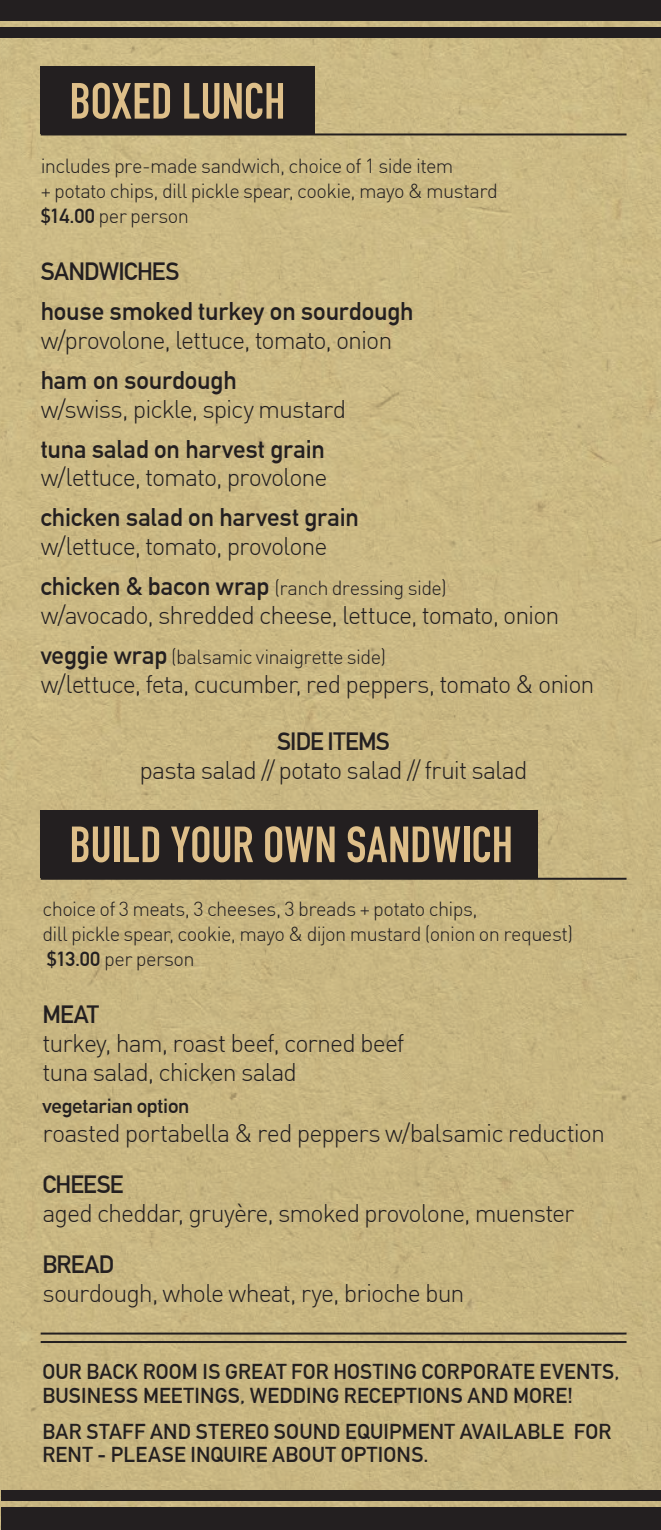
<style>
.page{position:relative;width:661px;height:1530px;background:#fff}
.page>*{position:absolute;margin:0;border:0;box-sizing:border-box;transform-origin:0 0}
.t1{font:700 50px "DIN Condensed";color:#debf89}
.t2{font:300 25px/28.8px "DIN";letter-spacing:-.04em;color:#231f20}
.t3{font:700 25px "DIN Alternate";letter-spacing:-.005em;color:#231f20}
.t4{font:700 24.5px "DIN Alternate";letter-spacing:-.03em;color:#231f20}
.t5{font:700 21px/23.8px "DIN Alternate";letter-spacing:.01em;color:#231f20}
.t6{font:300 20px/25px "DIN";letter-spacing:-.03em;color:#231f20}
.t7{font:700 20px "DIN Alternate";letter-spacing:-.015em;color:#231f20;scale:1.05 1}
.s1{font-family:"DIN Alternate";font-weight:700}
.s2{font-family:"DIN Alternate";font-weight:700;font-size:25px}
</style>
<div class="page">
<img style="left:0;top:20px;width:660px;height:1510px">
<div style="left:0;top:27px;width:660px;height:11px;background:#231f20"></div>
<div style="left:0;top:0;width:660px;height:20px;background:#231f20"></div>
<div style="left:41px;top:66px;width:273px;height:68px;background:#231f20"></div>
<hr style="left:41px;top:133px;width:585px;height:2px;background:#231f20">
<hr style="left:41px;top:1333px;width:585px;height:2px;background:#231f20">
<hr style="left:41px;top:1341px;width:585px;height:2px;background:#231f20">
<div style="left:41px;top:811px;width:496px;height:67px;background:#231f20"></div>
<hr style="left:41px;top:878px;width:585px;height:2px;background:#231f20">
<div style="left:2px;top:1490px;width:658px;height:10px;background:#231f20"></div>
<div style="left:2px;top:1508px;width:658px;height:22px;background:#231f20"></div>
<h1 class="t1" style="left:69px;top:72px;width:217px">BOXED LUNCH</h1>
<p class="t6" style="left:41px;top:153px;width:458px">includes pre-made sandwich, choice of 1 side item<br>+ potato chips, dill pickle spear, cookie, mayo &amp; mustard <span class="s1">$14.00</span> per person</p>
<p class="t4" style="left:41px;top:253px;width:140px">SANDWICHES</p>
<p class="t3" style="left:41px;top:292px;width:374px">house smoked turkey on sourdough</p>
<p class="t2" style="left:41px;top:325px;width:353px">w/provolone, lettuce, tomato, onion</p>
<p class="t3" style="left:41px;top:361px;width:197px">ham on sourdough</p>
<p class="t2" style="left:41px;top:394px;width:307px">w/swiss, pickle, spicy mustard</p>
<p class="t3" style="left:41px;top:430px;width:285px">tuna salad on harvest grain</p>
<p class="t2" style="left:41px;top:463px;width:288px">w/lettuce, tomato, provolone</p>
<p class="t3" style="left:41px;top:498px;width:319px">chicken salad on harvest grain</p>
<p class="t2" style="left:41px;top:531px;width:288px">w/lettuce, tomato, provolone</p>
<p class="t6" style="left:41px;top:575px;width:407px"><span class="s2">chicken &amp; bacon wrap</span> (ranch dressing side)</p>
<p class="t2" style="left:41px;top:600px;width:520px">w/avocado, shredded cheese, lettuce, tomato, onion</p>
<p class="t6" style="left:41px;top:644px;width:346px"><span class="s2">veggie wrap</span> (balsamic vinaigrette side)</p>
<p class="t2" style="left:41px;top:669px;width:555px">w/lettuce, feta, cucumber, red peppers, tomato &amp; onion</p>
<p class="t4" style="left:277px;top:723px;width:114px">SIDE ITEMS</p>
<p class="t2" style="left:139px;top:755px;width:389px">pasta salad // potato salad // fruit salad</p>
<h1 class="t1" style="left:69px;top:815px;width:444px">BUILD YOUR OWN SANDWICH</h1>
<p class="t6" style="left:42px;top:896px;width:531px">choice of 3 meats, 3 cheeses, 3 breads + potato chips,<br>dill pickle spear, cookie, mayo &amp; dijon mustard (onion on request) <span class="s1">$13.00</span> per person</p>
<p class="t4" style="left:42px;top:996px;width:58px">MEAT</p>
<p class="t2" style="left:42px;top:1029px;width:363px">turkey, ham, roast beef, corned beef tuna salad, chicken salad</p>
<p class="t7" style="left:42px;top:1091px;width:141px">vegetarian option</p>
<p class="t2" style="left:42px;top:1118px;width:563px">roasted portabella &amp; red peppers w/balsamic reduction</p>
<p class="t4" style="left:42px;top:1166px;width:83px">CHEESE</p>
<p class="t2" style="left:42px;top:1198px;width:533px">aged cheddar, gruyère, smoked provolone, muenster</p>
<p class="t4" style="left:42px;top:1246px;width:73px">BREAD</p>
<p class="t2" style="left:42px;top:1278px;width:423px">sourdough, whole wheat, rye, brioche bun</p>
<p class="t5" style="left:42px;top:1359px;width:578px">OUR BACK ROOM IS GREAT FOR HOSTING CORPORATE EVENTS,<br>BUSINESS MEETINGS, WEDDING RECEPTIONS AND MORE!</p>
<p class="t5" style="left:42px;top:1418px;width:570px">BAR STAFF AND STEREO SOUND EQUIPMENT AVAILABLE FOR<br>RENT - PLEASE INQUIRE ABOUT OPTIONS.</p>
</div>
